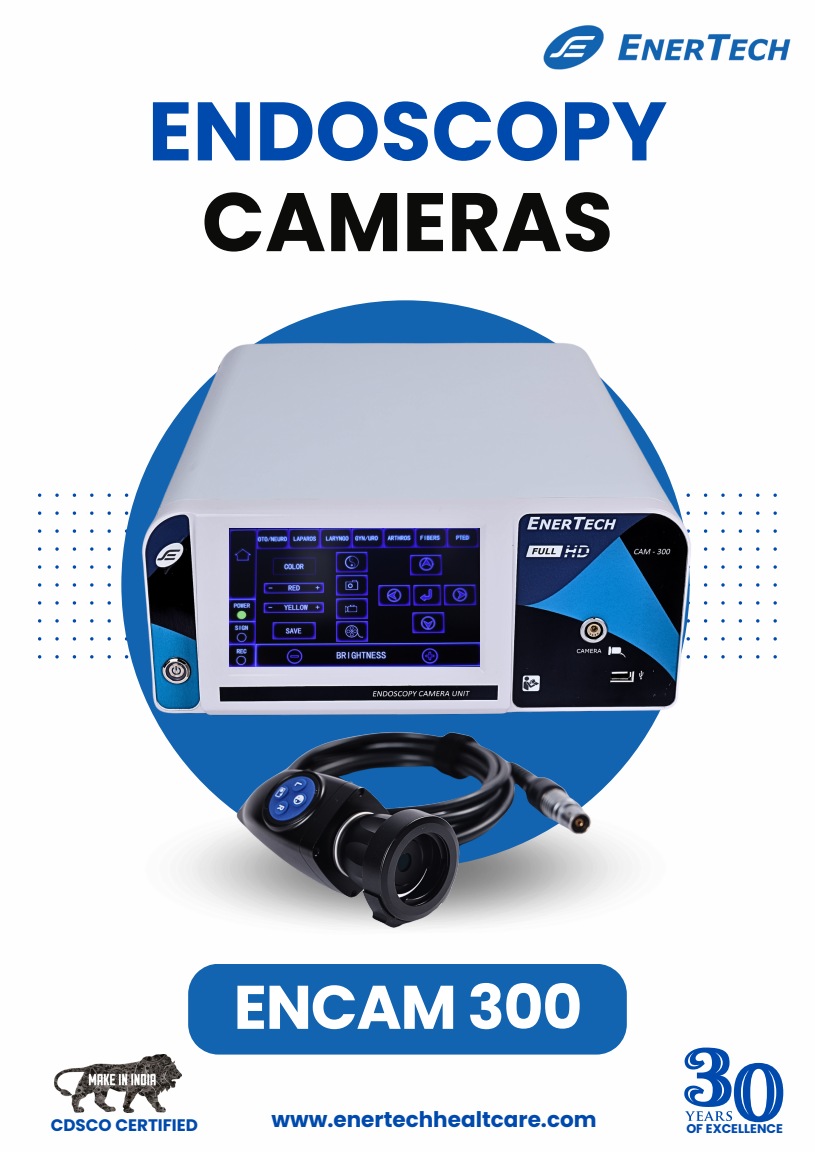
<style>
.page{position:relative;width:815px;height:1152px;background:#fff}
.page>*{position:absolute;margin:0;border:0;box-sizing:border-box;transform-origin:0 0}
.t1{font:700 82.88px "Poppins";color:#004aad}
.t2{font:700 82.88px "Poppins";color:#0c0c0b}
.t3{font:700 61.5px "Poppins";letter-spacing:-.02em;color:#fff}
.t4{font:700 21.52px "Poppins";color:#004aad}
.t5{font:700 16.73px "Poppins";color:#004aad}
.t6{font:700 12.6px "Poppins";color:#004aad}
</style>
<div class="page">
<svg style="left:738px;top:493px;width:38px;height:166px"></svg>
<svg style="left:38px;top:493px;width:56px;height:166px"></svg>
<img style="left:543px;top:25px;width:248px;height:45px">
<img style="left:54px;top:1055px;width:127px;height:58px">
<svg style="left:684px;top:1048px;width:99px;height:74px"></svg>
<div style="left:188px;top:964px;width:438px;height:91px;background:#1263b0"></div>
<img style="left:107px;top:300px;width:618px;height:436px">
<img style="left:229px;top:528px;width:250px;height:139px">
<img style="left:205px;top:712px;width:401px;height:222px">
<p class="t1" style="left:148px;top:73px;width:521px">ENDOSCOPY</p>
<h1 class="t2" style="left:202px;top:164px;width:413px">CAMERAS</h1>
<p class="t3" style="left:234px;top:964px;width:350px">ENCAM 300</p>
<p class="t5" style="left:51px;top:1114px;width:149px">CDSCO CERTIFIED</p>
<p class="t4" style="left:271px;top:1105px;width:326px">www.enertechhealtcare.com</p>
<p class="t6" style="left:686px;top:1119px;width:98px">OF EXCELLENCE</p>
</div>
